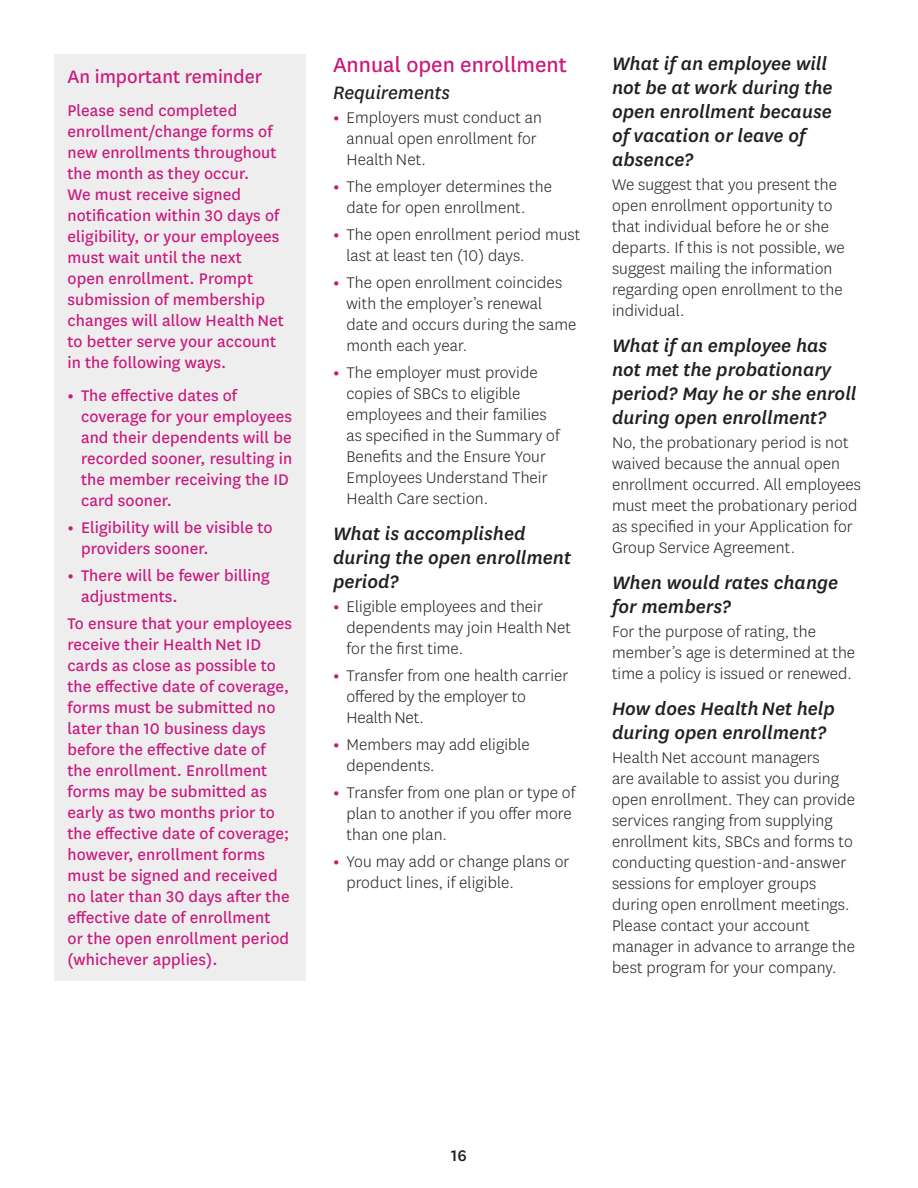
<style>
.page{position:relative;width:918px;height:1188px;background:#fff}
.page>*{position:absolute;margin:0;border:0;box-sizing:border-box;transform-origin:0 0}
.t1{font:24px "Centene Sans";color:#ca187d}
.t2{font:italic 500 21px/24px "Centene Sans";color:#231f20}
.t3{font:21px "Centene Sans";color:#ca187d}
.t4{font:italic 21px "Centene Sans";color:#231f20}
.t5{font:300 18px/21px "Centene Sans";letter-spacing:.005em;color:#231f20}
.t6{font:18px/21px "Centene Sans";letter-spacing:.005em;color:#ca187d}
.t7{font:500 18px "Centene Sans";color:#231f20}
.s1{font-weight:700}
.s2{font-weight:700;color:#ca187d}
</style>
<div class="page">
<div style="left:54px;top:54px;width:252px;height:927px;background:#eeeeef"></div>
<h4 class="t3" style="left:68px;top:63px;width:196px">An important reminder</h4>
<p class="t6" style="left:68px;top:99px;width:218px">Please send completed enrollment/change forms of new enrollments throughout the month as they occur.<br>We must receive signed notification within 30 days of eligibility, or your employees must wait until the next<br>open enrollment. Prompt submission of membership changes will allow Health Net to better serve your account in the following ways.</p>
<p class="t6" style="left:81px;top:384px;width:213px;text-indent:-14px"><span class="s1">•</span> The effective dates of coverage for your employees and their dependents will be recorded sooner, resulting in the member receiving the ID card sooner.</p>
<p class="t6" style="left:81px;top:516px;width:193px;text-indent:-14px"><span class="s1">•</span> Eligibility will be visible to providers sooner.</p>
<p class="t6" style="left:81px;top:564px;width:190px;text-indent:-14px"><span class="s1">•</span> There will be fewer billing adjustments.</p>
<p class="t6" style="left:68px;top:612px;width:226px">To ensure that your employees receive their Health Net ID cards as close as possible to the effective date of coverage, forms must be submitted no later than 10 business days before the effective date of the enrollment. Enrollment forms may be submitted as early as two months prior to the effective date of coverage; however, enrollment forms must be signed and received no later than 30 days after the effective date of enrollment<br>or the open enrollment period (whichever applies).</p>
<h4 class="t1" style="left:333px;top:49px;width:235px">Annual open enrollment</h4>
<h5 class="t4" style="left:333px;top:79px;width:119px">Requirements</h5>
<p class="t5" style="left:346px;top:106px;width:197px;text-indent:-14px"><span class="s2">•</span> Employers must conduct an annual open enrollment for<br>Health Net.</p>
<p class="t5" style="left:346px;top:175px;width:207px;text-indent:-14px"><span class="s2">•</span> The employer determines the date for open enrollment.</p>
<p class="t5" style="left:346px;top:223px;width:235px;text-indent:-14px"><span class="s2">•</span> The open enrollment period must last at least ten (10) days.</p>
<p class="t5" style="left:346px;top:271px;width:231px;text-indent:-14px"><span class="s2">•</span> The open enrollment coincides with the employer’s renewal date and occurs during the same month each year.</p>
<p class="t5" style="left:346px;top:361px;width:215px;text-indent:-14px"><span class="s2">•</span> The employer must provide copies of SBCs to eligible employees and their families as specified in the Summary of<br>Benefits and the Ensure Your<br>Employees Understand Their<br>Health Care section.</p>
<h5 class="t2" style="left:333px;top:521px;width:240px">What is accomplished during the open enrollment period?</h5>
<p class="t5" style="left:346px;top:595px;width:226px;text-indent:-14px"><span class="s2">•</span> Eligible employees and their dependents may join Health Net for the first time.</p>
<p class="t5" style="left:346px;top:664px;width:223px;text-indent:-14px"><span class="s2">•</span> Transfer from one health carrier offered by the employer to<br>Health Net.</p>
<p class="t5" style="left:346px;top:733px;width:185px;text-indent:-14px"><span class="s2">•</span> Members may add eligible dependents.</p>
<p class="t5" style="left:346px;top:781px;width:230px;text-indent:-14px"><span class="s2">•</span> Transfer from one plan or type of plan to another if you offer more than one plan.</p>
<p class="t5" style="left:346px;top:850px;width:224px;text-indent:-14px"><span class="s2">•</span> You may add or change plans or product lines, if eligible.</p>
<h5 class="t2" style="left:612px;top:50px;width:222px">What if an employee will not be at work during the open enrollment because of vacation or leave of absence?</h5>
<p class="t5" style="left:612px;top:173px;width:234px">We suggest that you present the open enrollment opportunity to that individual before he or she departs. If this is not possible, we suggest mailing the information regarding open enrollment to the individual.</p>
<h5 class="t2" style="left:612px;top:332px;width:246px">What if an employee has not met the probationary period? May he or she enroll during open enrollment?</h5>
<p class="t5" style="left:612px;top:431px;width:251px">No, the probationary period is not waived because the annual open enrollment occurred. All employees must meet the probationary period as specified in your Application for Group Service Agreement.</p>
<h5 class="t2" style="left:612px;top:569px;width:228px">When would rates change for members?</h5>
<p class="t5" style="left:612px;top:620px;width:245px">For the purpose of rating, the member’s age is determined at the time a policy is issued or renewed.</p>
<h5 class="t2" style="left:612px;top:695px;width:224px">How does Health Net help during open enrollment?</h5>
<p class="t5" style="left:612px;top:746px;width:245px">Health Net account managers<br>are available to assist you during open enrollment. They can provide services ranging from supplying enrollment kits, SBCs and forms to conducting question-and-answer sessions for employer groups during open enrollment meetings.<br>Please contact your account manager in advance to arrange the best program for your company.</p>
<p class="t7" style="left:451px;top:1143px;width:17px">16</p>
</div>
